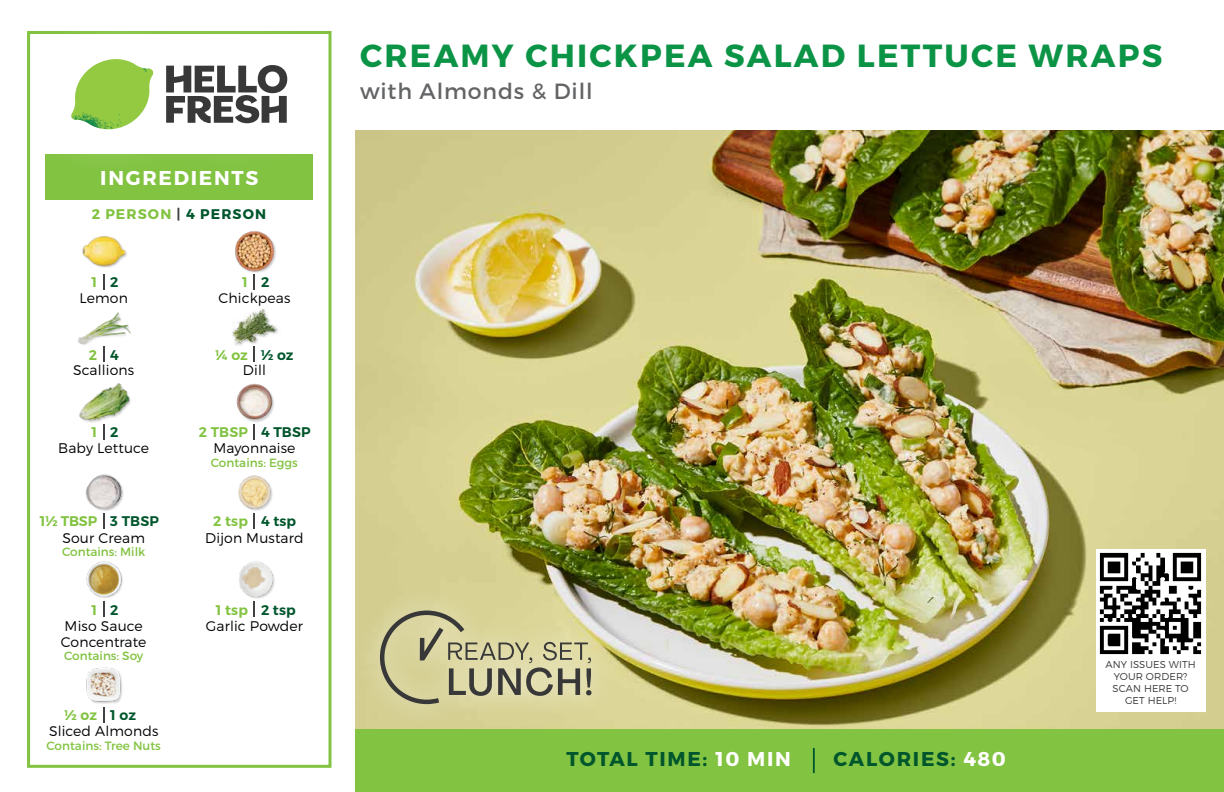
<style>
.page{position:relative;width:1224px;height:792px;background:#fff}
.page>*{position:absolute;margin:0;border:0;box-sizing:border-box;transform-origin:0 0}
.t1{font:700 32px "Montserrat";letter-spacing:.07em;color:#0b9446}
.t2{font:22px "Montserrat";letter-spacing:.04em;color:#636466}
.t3{font:700 20px "Montserrat";letter-spacing:.085em;color:#00562c}
.t4{font:700 20px "Montserrat";letter-spacing:.085em;color:#fff}
.t5{font:300 14px/16px "Montserrat";letter-spacing:.01em;color:#000}
.t6{font:600 14px "Montserrat";letter-spacing:.01em;color:#82c341}
.t7{font:600 14px "Montserrat";letter-spacing:.01em;color:#00562c}
.t8{font:700 14px "Montserrat";letter-spacing:.08em;color:#82c341}
.t9{font:12px "Montserrat";color:#82c341}
.t10{font:300 10px/12px "Montserrat";letter-spacing:.01em;color:#383839;text-align:center}
.s1{color:#414042}
.s2{color:#00562c}
.s3{color:#fff}
</style>
<div class="page">
<img style="left:356px;top:130px;width:868px;height:599px">
<div style="left:356px;top:729px;width:868px;height:63px;background:#82c341"></div>
<div style="left:45px;top:154px;width:268px;height:46px;background:#82c341"></div>
<div style="left:27px;top:31px;width:305px;height:737px;border:3px solid #82c341"></div>
<hr style="left:813px;top:748px;width:2px;height:25px;background:#00562c">
<img style="left:82px;top:236px;width:45px;height:32px">
<div style="left:235px;top:231px;width:42px;height:42px;background:#000;opacity:.2"></div>
<img style="left:235px;top:231px;width:42px;height:41px">
<img style="left:78px;top:312px;width:53px;height:36px">
<img style="left:232px;top:309px;width:46px;height:39px">
<img style="left:79px;top:383px;width:52px;height:40px">
<img style="left:236px;top:384px;width:38px;height:38px">
<img style="left:85px;top:474px;width:39px;height:37px">
<img style="left:238px;top:475px;width:35px;height:36px">
<img style="left:86px;top:561px;width:37px;height:37px">
<img style="left:86px;top:667px;width:37px;height:37px">
<img style="left:239px;top:561px;width:36px;height:38px">
<div style="left:22px;top:8px;width:318px;height:173px;background:#fff;opacity:.75"></div>
<svg style="left:166px;top:63px;width:121px;height:60px"></svg>
<svg style="left:71px;top:59px;width:82px;height:70px"></svg>
<img style="left:116px;top:59px;width:37px;height:31px">
<img style="left:71px;top:86px;width:75px;height:13px">
<img style="left:71px;top:90px;width:72px;height:39px">
<img style="left:114px;top:99px;width:32px;height:30px">
<div style="left:1096px;top:655px;width:110px;height:57px;background:#fff"></div>
<div style="left:1096px;top:549px;width:110px;height:110px;background:#fff"></div>
<img style="left:1099px;top:552px;width:103px;height:103px">
<div style="left:356px;top:586px;width:260px;height:142px;background:#fff;opacity:.9"></div>
<svg style="left:378px;top:608px;width:214px;height:98px;background:#c2be91"></svg>
<svg style="left:254px;top:274px;width:1px;height:16px"></svg>
<svg style="left:103px;top:274px;width:1px;height:16px"></svg>
<svg style="left:254px;top:346px;width:1px;height:16px"></svg>
<svg style="left:103px;top:346px;width:1px;height:16px"></svg>
<svg style="left:254px;top:424px;width:1px;height:16px"></svg>
<svg style="left:103px;top:424px;width:1px;height:16px"></svg>
<svg style="left:254px;top:514px;width:1px;height:15px"></svg>
<svg style="left:103px;top:514px;width:1px;height:15px"></svg>
<svg style="left:254px;top:602px;width:1px;height:15px"></svg>
<svg style="left:103px;top:602px;width:1px;height:15px"></svg>
<svg style="left:103px;top:707px;width:1px;height:15px"></svg>
<h3 class="t4" style="left:100px;top:165px;width:159px">INGREDIENTS</h3>
<p class="t8" style="left:92px;top:205px;width:176px">2 PERSON <span class="s1">|</span> <span class="s2">4 PERSON</span></p>
<p class="t7" style="left:110px;top:274px;width:10px">2</p>
<p class="t7" style="left:261px;top:274px;width:10px">2</p>
<p class="t6" style="left:92px;top:274px;width:7px">1</p>
<p class="t6" style="left:242px;top:274px;width:7px">1</p>
<p class="t5" style="left:79px;top:290px;width:50px">Lemon</p>
<p class="t5" style="left:219px;top:290px;width:73px">Chickpeas</p>
<p class="t6" style="left:89px;top:346px;width:10px">2</p>
<p class="t6" style="left:216px;top:346px;width:34px">¼ oz</p>
<p class="t7" style="left:110px;top:346px;width:10px">4</p>
<p class="t7" style="left:261px;top:346px;width:34px">½ oz</p>
<p class="t5" style="left:73px;top:362px;width:62px">Scallions</p>
<p class="t5" style="left:243px;top:362px;width:24px">Dill</p>
<p class="t6" style="left:92px;top:424px;width:7px">1</p>
<p class="t6" style="left:199px;top:424px;width:51px">2 TBSP</p>
<p class="t7" style="left:110px;top:424px;width:10px">2</p>
<p class="t7" style="left:261px;top:424px;width:51px">4 TBSP</p>
<p class="t5" style="left:58px;top:440px;width:92px">Baby Lettuce</p>
<p class="t5" style="left:213px;top:440px;width:84px">Mayonnaise</p>
<p class="t9" style="left:211px;top:456px;width:89px">Contains: Eggs</p>
<p class="t6" style="left:40px;top:512px;width:59px">1½ TBSP</p>
<p class="t6" style="left:213px;top:512px;width:36px">2 tsp</p>
<p class="t7" style="left:110px;top:512px;width:50px">3 TBSP</p>
<p class="t7" style="left:261px;top:512px;width:37px">4 tsp</p>
<p class="t5" style="left:62px;top:530px;width:84px">Sour Cream</p>
<p class="t5" style="left:205px;top:530px;width:100px">Dijon Mustard</p>
<p class="t9" style="left:62px;top:544px;width:85px">Contains: Milk</p>
<p class="t6" style="left:92px;top:601px;width:7px">1</p>
<p class="t7" style="left:110px;top:601px;width:10px">2</p>
<p class="t5" style="left:61px;top:617px;width:87px">Miso Sauce<br>Concentrate</p>
<p class="t9" style="left:64px;top:648px;width:81px">Contains: Soy</p>
<p class="t6" style="left:65px;top:707px;width:34px">½ oz</p>
<p class="t7" style="left:110px;top:707px;width:27px">1 oz</p>
<p class="t5" style="left:49px;top:723px;width:111px">Sliced Almonds</p>
<p class="t9" style="left:46px;top:738px;width:116px">Contains: Tree Nuts</p>
<p class="t6" style="left:216px;top:601px;width:34px">1 tsp</p>
<p class="t7" style="left:261px;top:601px;width:36px">2 tsp</p>
<p class="t5" style="left:206px;top:617px;width:99px">Garlic Powder</p>
<h1 class="t1" style="left:360px;top:36px;width:804px">CREAMY CHICKPEA SALAD LETTUCE WRAPS</h1>
<h2 class="t2" style="left:360px;top:78px;width:234px">with Almonds &amp; Dill</h2>
<h3 class="t3" style="left:567px;top:747px;width:226px">TOTAL TIME: <span class="s3">10 MIN</span></h3>
<h3 class="t3" style="left:834px;top:747px;width:174px">CALORIES: <span class="s3">480</span></h3>
<p class="t10" style="left:1106px;top:658px;width:92px">ANY ISSUES WITH<br>YOUR ORDER?<br>SCAN HERE TO<br>GET HELP!</p>
</div>
